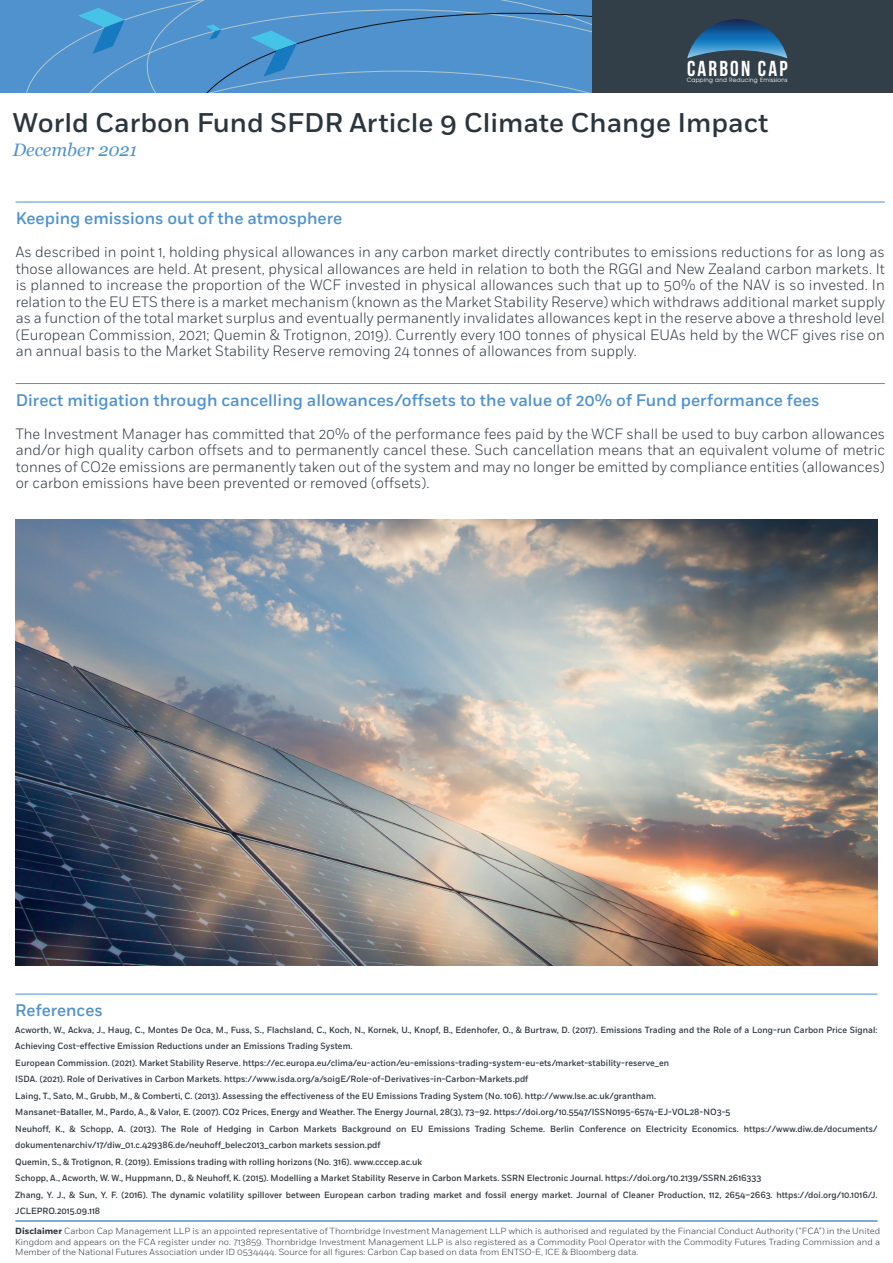
<style>
.page{position:relative;width:893px;height:1263px;background:#fff}
.page>*{position:absolute;margin:0;border:0;box-sizing:border-box;transform-origin:0 0}
.t1{font:500 27px "Fort";color:#2b353e}
.t2{font:21.6px "Bebas Neue";letter-spacing:.1em;color:#fff}
.t3{font:italic 18px "Georgia";color:#4f92cd}
.t4{font:500 16.8px "Fort";color:#4f92cd}
.t5{font:300 15px/16.5px "Fort";letter-spacing:.005em;color:#2b353e;text-align:justify;scale:.94 1}
.t6{font:500 9px/16.5px "Fort";letter-spacing:.005em;color:#2b353e;scale:.94 1}
.t7{font:300 8.85px/10.4px "Fort";color:#2b353e;text-align:justify}
.t8{font:6px "Avant Garde IT Cby BT";letter-spacing:.055em;color:#fff}
.s1{font-weight:700}
</style>
<div class="page">
<div style="left:0;top:0;width:592px;height:92px;background:#4f92cd"></div>
<svg style="left:26px;top:0;width:533px;height:92px"></svg>
<svg style="left:78px;top:8px;width:47px;height:46px"></svg>
<svg style="left:189px;top:13px;width:403px;height:79px"></svg>
<div style="left:592px;top:0;width:301px;height:92px;background:#333f48"></div>
<svg style="left:687px;top:19px;width:100px;height:39px"></svg>
<hr style="left:15px;top:1220px;width:862px;height:2px;background:#4f92cd">
<hr style="left:15px;top:994px;width:862px;height:1px;background:#4f92cd">
<hr style="left:16px;top:383px;width:869px;height:1px;background:#4f92cd">
<hr style="left:16px;top:202px;width:869px;height:1px;background:#4f92cd">
<img style="left:15px;top:520px;width:863px;height:445px">
<p class="t2" style="left:687px;top:57px;width:102px">CARBON CAP</p>
<p class="t1" style="left:13px;top:106px;width:757px">World Carbon Fund SFDR Article 9 Climate Change Impact</p>
<p class="t3" style="left:13px;top:138px;width:126px">December 2021</p>
<p class="t8" style="left:687px;top:77px;width:102px">Capping and Reducing Emissions</p>
<p class="t4" style="left:16px;top:208px;width:328px">Keeping emissions out of the atmosphere</p>
<p class="t5" style="left:16px;top:244px;width:926px">As described in point 1, holding physical allowances in any carbon market directly contributes to emissions reductions for as long as those allowances are held. At present, physical allowances are held in relation to both the RGGI and New Zealand carbon markets. It is planned to increase the proportion of the WCF invested in physical allowances such that up to 50% of the NAV is so invested. In relation to the EU ETS there is a market mechanism (known as the Market Stability Reserve) which withdraws additional market supply as a function of the total market surplus and eventually permanently invalidates allowances kept in the reserve above a threshold level (European Commission, 2021; Quemin &amp; Trotignon, 2019). Currently every 100 tonnes of physical EUAs held by the WCF gives rise on an annual basis to the Market Stability Reserve removing 24 tonnes of allowances from supply.</p>
<p class="t4" style="left:16px;top:390px;width:806px">Direct mitigation through cancelling allowances/offsets to the value of 20% of Fund performance fees</p>
<p class="t5" style="left:16px;top:425px;width:926px">The Investment Manager has committed that 20% of the performance fees paid by the WCF shall be used to buy carbon allowances and/or high quality carbon offsets and to permanently cancel these. Such cancellation means that an equivalent volume of metric tonnes of CO2e emissions are permanently taken out of the system and may no longer be emitted by compliance entities (allowances) or carbon emissions have been prevented or removed (offsets).</p>
<p class="t4" style="left:15px;top:1000px;width:89px">References</p>
<p class="t6" style="left:15px;top:1021px;width:919px">Acworth, W., Ackva, J., Haug, C., Montes De Oca, M., Fuss, S., Flachsland, C., Koch, N., Kornek, U., Knopf, B., Edenhofer, O., &amp; Burtraw, D. (2017). Emissions Trading and the Role of a Long-run Carbon Price Signal:<br>Achieving Cost-effective Emission Reductions under an Emissions Trading System.</p>
<p class="t6" style="left:15px;top:1054px;width:697px">European Commission. (2021). Market Stability Reserve. https://ec.europa.eu/clima/eu-action/eu-emissions-trading-system-eu-ets/market-stability-reserve_en</p>
<p class="t6" style="left:15px;top:1071px;width:547px">ISDA. (2021). Role of Derivatives in Carbon Markets. https://www.isda.org/a/soigE/Role-of-Derivatives-in-Carbon-Markets.pdf</p>
<p class="t6" style="left:15px;top:1087px;width:683px">Laing, T., Sato, M., Grubb, M., &amp; Comberti, C. (2013). Assessing the effectiveness of the EU Emissions Trading System (No. 106). http://www.lse.ac.uk/grantham.</p>
<p class="t6" style="left:15px;top:1104px;width:762px">Mansanet-Bataller, M., Pardo, A., &amp; Valor, E. (2007). CO2 Prices, Energy and Weather. The Energy Journal, 28(3), 73–92. https://doi.org/10.5547/ISSN0195-6574-EJ-VOL28-NO3-5</p>
<p class="t6" style="left:15px;top:1120px;width:919px">Neuhoff, K., &amp; Schopp, A. (2013). The Role of Hedging in Carbon Markets Background on EU Emissions Trading Scheme. Berlin Conference on Electricity Economics. https://www.diw.de/documents/ dokumentenarchiv/17/diw_01.c.429386.de/neuhoff_belec2013_carbon markets session.pdf</p>
<p class="t6" style="left:15px;top:1153px;width:434px">Quemin, S., &amp; Trotignon, R. (2019). Emissions trading with rolling horizons (No. 316). www.cccep.ac.uk</p>
<p class="t6" style="left:15px;top:1170px;width:795px">Schopp, A., Acworth, W. W., Huppmann, D., &amp; Neuhoff, K. (2015). Modelling a Market Stability Reserve in Carbon Markets. SSRN Electronic Journal. https://doi.org/10.2139/SSRN.2616333</p>
<p class="t6" style="left:15px;top:1186px;width:919px">Zhang, Y. J., &amp; Sun, Y. F. (2016). The dynamic volatility spillover between European carbon trading market and fossil energy market. Journal of Cleaner Production, 112, 2654–2663. https://doi.org/10.1016/J.<br>JCLEPRO.2015.09.118</p>
<p class="t7" style="left:15px;top:1226px;width:866px"><span class="s1">Disclaimer</span> Carbon Cap Management LLP is an appointed representative of Thornbridge Investment Management LLP which is authorised and regulated by the Financial Conduct Authority (“FCA”) in the United Kingdom and appears on the FCA register under no. 713859. Thornbridge Investment Management LLP is also registered as a Commodity Pool Operator with the Commodity Futures Trading Commission and a Member of the National Futures Association under ID 0534444. Source for all figures: Carbon Cap based on data from ENTSO-E, ICE &amp; Bloomberg data.</p>
</div>
